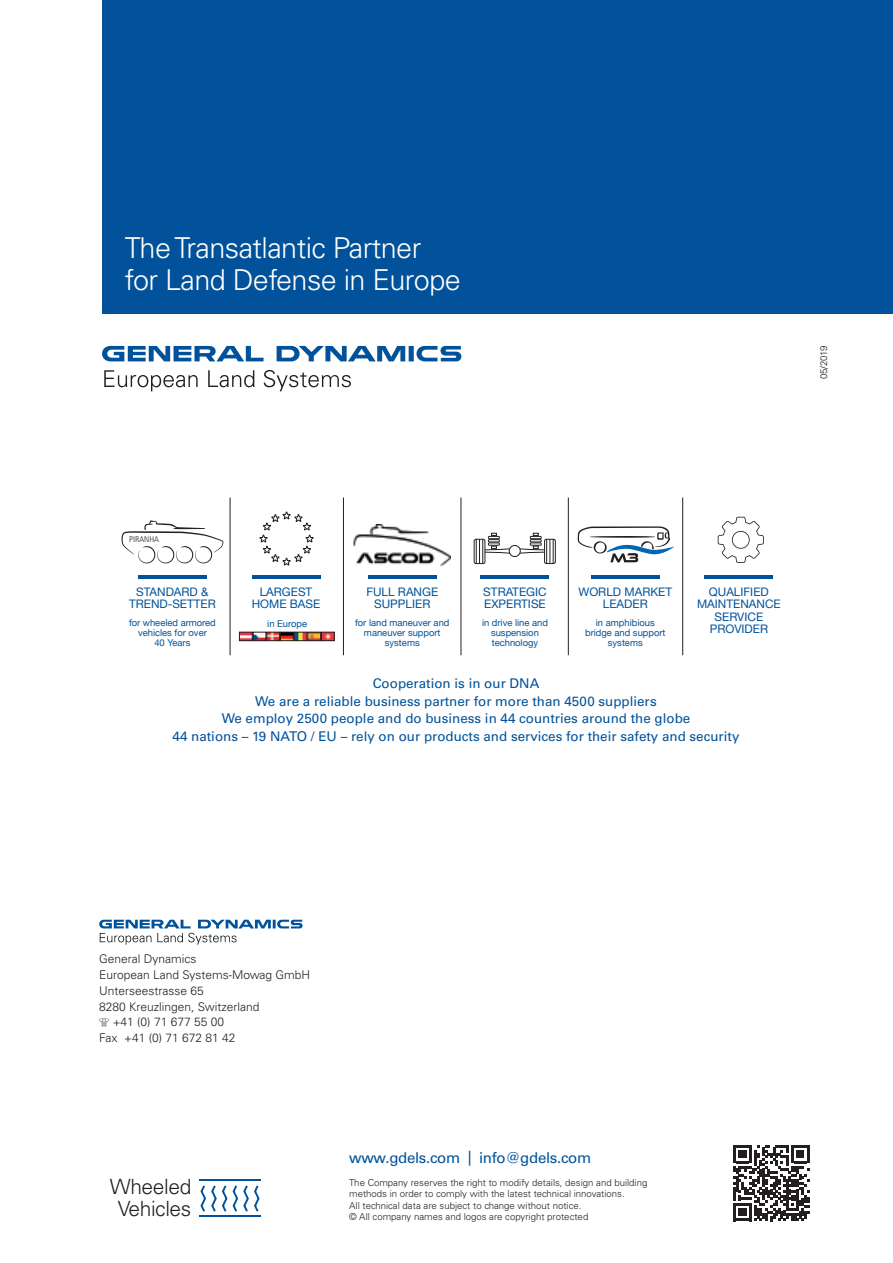
<style>
.page{position:relative;width:893px;height:1263px;background:#fff}
.page>*{position:absolute;margin:0;border:0;box-sizing:border-box;transform-origin:0 0}
.claim{font:300 28.8px/31.8px "Univers LT Std";letter-spacing:-.02em;color:#fff}
.xx{font:300 21px/22.2px "Univers LT Std";letter-spacing:-.02em;color:#231f20;text-align:center}
.web{font:15px "Univers LT Std";letter-spacing:-.02em;color:#01529a}
.direccion{font:13.35px "Univers LT Std";color:#01529a}
.direccion-2{font:300 12px "Univers LT Std";color:#231f20}
.t1{font:11.7px/12.1px "Helvetica Neue";color:#01529a;text-align:center}
._01{font:300 9.6px "Univers LT Std";color:#231f20}
.t2{font:9.45px/9.8px "Helvetica Neue";color:#01529a;text-align:center}
.t3{font:300 condensed 8.25px "Frutiger LT Std";color:#231f20;scale:1.06 1}
</style>
<div class="page">
<div style="left:102px;top:0;width:791px;height:314px;background:#01529a"></div>
<svg style="left:102px;top:346px;width:359px;height:15px"></svg>
<svg style="left:104px;top:370px;width:247px;height:21px"></svg>
<hr style="left:230px;top:497px;width:1px;height:158px;background:#231f20">
<hr style="left:343px;top:497px;width:1px;height:158px;background:#231f20">
<hr style="left:461px;top:497px;width:1px;height:158px;background:#231f20">
<svg style="left:122px;top:520px;width:101px;height:43px"></svg>
<hr style="left:138px;top:575px;width:69px;height:3px;background:#01529a">
<img style="left:353px;top:525px;width:98px;height:40px">
<hr style="left:368px;top:575px;width:69px;height:3px;background:#01529a">
<hr style="left:568px;top:497px;width:1px;height:158px;background:#231f20">
<hr style="left:682px;top:497px;width:1px;height:158px;background:#231f20">
<hr style="left:252px;top:575px;width:69px;height:4px;background:#01529a">
<svg style="left:239px;top:632px;width:93px;height:9px"></svg>
<div style="left:321px;top:632px;width:13px;height:9px;border:1px solid #231f20"></div>
<svg style="left:259px;top:512px;width:55px;height:54px"></svg>
<hr style="left:704px;top:575px;width:69px;height:4px;background:#01529a">
<svg style="left:718px;top:517px;width:46px;height:46px"></svg>
<hr style="left:591px;top:575px;width:69px;height:3px;background:#01529a">
<svg style="left:577px;top:526px;width:97px;height:36px"></svg>
<div style="left:544px;top:539px;width:11px;height:25px;border:1px solid #231f20;border-radius:2px"></div>
<div style="left:474px;top:539px;width:11px;height:25px;border:1px solid #231f20;border-radius:2px"></div>
<svg style="left:476px;top:533px;width:78px;height:30px"></svg>
<div style="left:509px;top:545px;width:11px;height:11px;background:#fff;border-radius:50%"></div>
<div style="left:509px;top:545px;width:11px;height:12px;border:1px solid #231f20;border-radius:50%"></div>
<hr style="left:480px;top:575px;width:69px;height:3px;background:#01529a">
<svg style="left:99px;top:1018px;width:10px;height:8px"></svg>
<svg style="left:99px;top:920px;width:204px;height:25px"></svg>
<svg style="left:200px;top:1185px;width:27px;height:26px"></svg>
<svg style="left:233px;top:1185px;width:27px;height:26px"></svg>
<hr style="left:199px;top:1179px;width:62px;height:2px;background:#01529a">
<hr style="left:199px;top:1215px;width:62px;height:2px;background:#01529a">
<svg style="left:733px;top:1145px;width:76px;height:76px"></svg>
<p class="claim" style="left:125px;top:232px;width:338px">The Transatlantic Partner for Land Defense in Europe</p>
<p class="_01" style="left:818px;top:379px;width:35px;rotate:-90deg">05/2019</p>
<p class="t3" style="left:129px;top:535px;width:30px">PIRANHA</p>
<p class="t1" style="left:129px;top:586px;width:88px">STANDARD &amp;<br>TREND-SETTER</p>
<p class="t1" style="left:366px;top:586px;width:73px">FULL RANGE<br>SUPPLIER</p>
<p class="t1" style="left:578px;top:586px;width:95px">WORLD MARKET<br>LEADER</p>
<p class="t1" style="left:483px;top:586px;width:65px;text-align:left">STRATEGIC<br>EXPERTISE</p>
<p class="t1" style="left:252px;top:587px;width:70px">LARGEST<br>HOME BASE</p>
<p class="t1" style="left:697px;top:587px;width:85px">QUALIFIED<br>MAINTENANCE<br>SERVICE<br>PROVIDER</p>
<p class="t2" style="left:129px;top:619px;width:88px">for wheeled armored vehicles for over<br>40 Years</p>
<p class="t2" style="left:355px;top:619px;width:96px">for land maneuver and maneuver support systems</p>
<p class="t2" style="left:585px;top:619px;width:82px">in amphibious bridge and support systems</p>
<p class="t2" style="left:482px;top:619px;width:67px">in drive line and suspension technology</p>
<p class="t2" style="left:267px;top:619px;width:41px">in Europe</p>
<p class="direccion" style="left:373px;top:675px;width:168px">Cooperation is in our DNA</p>
<p class="direccion" style="left:255px;top:693px;width:403px">We are a reliable business partner for more than 4500 suppliers</p>
<p class="direccion" style="left:222px;top:710px;width:470px">We employ 2500 people and do business in 44 countries around the globe</p>
<p class="direccion" style="left:173px;top:728px;width:568px">44 nations – 19 NATO / EU – rely on our products and services for their safety and security</p>
<p class="direccion-2" style="left:99px;top:952px;width:99px">General Dynamics</p>
<p class="direccion-2" style="left:99px;top:968px;width:213px">European Land Systems-Mowag GmbH</p>
<p class="direccion-2" style="left:99px;top:983px;width:106px">Unterseestrasse 65</p>
<p class="direccion-2" style="left:99px;top:999px;width:162px">8280 Kreuzlingen, Switzerland</p>
<p class="direccion-2" style="left:113px;top:1015px;width:113px">+41 (0) 71 677 55 00</p>
<p class="direccion-2" style="left:99px;top:1031px;width:138px">Fax +41 (0) 71 672 81 42</p>
<p class="xx" style="left:110px;top:1175px;width:83px">Wheeled<br>Vehicles</p>
<p class="web" style="left:349px;top:1149px;width:244px">www.gdels.com | info@gdels.com</p>
<p class="_01" style="left:349px;top:1177px;width:300px">The Company reserves the right to modify details, design and building</p>
<p class="_01" style="left:349px;top:1188px;width:277px">methods in order to comply with the latest technical innovations.</p>
<p class="_01" style="left:349px;top:1200px;width:234px">All technical data are subject to change without notice.</p>
<p class="_01" style="left:349px;top:1211px;width:241px">© All company names and logos are copyright protected</p>
</div>
